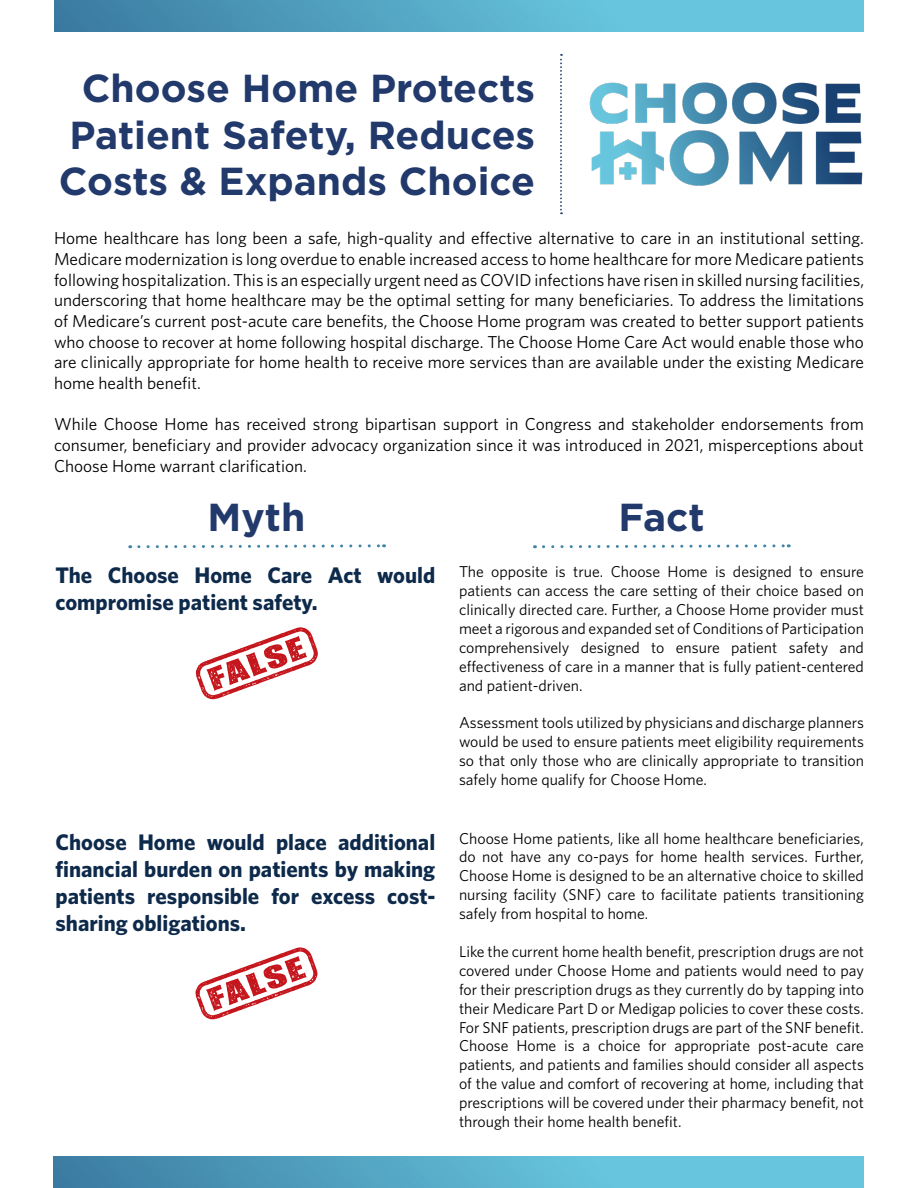
<style>
.page{position:relative;width:918px;height:1188px;background:#fff}
.page>*{position:absolute;margin:0;border:0;box-sizing:border-box;transform-origin:0 0}
.t1{font:700 39px/46.8px "Gotham HTF";color:#22396c;text-align:center}
.t2{font:700 22.5px/27px "Whitney HTF";color:#0e2a4b}
.t3{font:17.25px/20.7px "Whitney HTF";color:#000;text-align:justify}
.t4{font:15.75px/18.9px "Whitney HTF";color:#000;text-align:justify}
</style>
<div class="page">
<svg style="left:560px;top:54px;width:2px;height:160px"></svg>
<img style="left:589px;top:82px;width:274px;height:104px">
<img style="left:54px;top:0;width:810px;height:31px">
<img style="left:53px;top:1157px;width:810px;height:31px">
<svg style="left:130px;top:544px;width:255px;height:5px"></svg>
<svg style="left:542px;top:544px;width:247px;height:5px"></svg>
<svg style="left:196px;top:627px;width:122px;height:72px"></svg>
<svg style="left:196px;top:947px;width:121px;height:72px"></svg>
<h1 class="t1" style="left:59px;top:64px;width:478px">Choose Home Protects<br>Patient Safety, Reduces<br>Costs &amp; Expands Choice</h1>
<p class="t3" style="left:54px;top:227px;width:812px">Home healthcare has long been a safe, high-quality and effective alternative to care in an institutional setting.<br>Medicare modernization is long overdue to enable increased access to home healthcare for more Medicare patients following hospitalization. This is an especially urgent need as COVID infections have risen in skilled nursing facilities, underscoring that home healthcare may be the optimal setting for many beneficiaries. To address the limitations of Medicare’s current post-acute care benefits, the Choose Home program was created to better support patients who choose to recover at home following hospital discharge. The Choose Home Care Act would enable those who are clinically appropriate for home health to receive more services than are available under the existing Medicare home health benefit.</p>
<p class="t3" style="left:54px;top:414px;width:812px">While Choose Home has received strong bipartisan support in Congress and stakeholder endorsements from consumer, beneficiary and provider advocacy organization since it was introduced in 2021, misperceptions about Choose Home warrant clarification.</p>
<h1 class="t1" style="left:208px;top:493px;width:99px">Myth</h1>
<h1 class="t1" style="left:618px;top:493px;width:88px">Fact</h1>
<h2 class="t2" style="left:56px;top:561px;width:381px">The Choose Home Care Act would compromise patient safety.</h2>
<h2 class="t2" style="left:56px;top:828px;width:381px;text-align:justify">Choose Home would place additional financial burden on patients by making patients responsible for excess cost&shy;sharing obligations.</h2>
<p class="t4" style="left:459px;top:562px;width:407px">The opposite is true. Choose Home is designed to ensure patients can access the care setting of their choice based on clinically directed care. Further, a Choose Home provider must meet a rigorous and expanded set of Conditions of Participation comprehensively designed to ensure patient safety and effectiveness of care in a manner that is fully patient-centered and patient-driven.</p>
<p class="t4" style="left:459px;top:713px;width:407px">Assessment tools utilized by physicians and discharge planners would be used to ensure patients meet eligibility requirements so that only those who are clinically appropriate to transition safely home qualify for Choose Home.</p>
<p class="t4" style="left:459px;top:828px;width:407px">Choose Home patients, like all home healthcare beneficiaries, do not have any co-pays for home health services. Further, Choose Home is designed to be an alternative choice to skilled nursing facility (SNF) care to facilitate patients transitioning safely from hospital to home.</p>
<p class="t4" style="left:459px;top:942px;width:407px">Like the current home health benefit, prescription drugs are not covered under Choose Home and patients would need to pay for their prescription drugs as they currently do by tapping into their Medicare Part D or Medigap policies to cover these costs.<br>For SNF patients, prescription drugs are part of the SNF benefit.<br>Choose Home is a choice for appropriate post-acute care patients, and patients and families should consider all aspects of the value and comfort of recovering at home, including that prescriptions will be covered under their pharmacy benefit, not through their home health benefit.</p>
</div>
